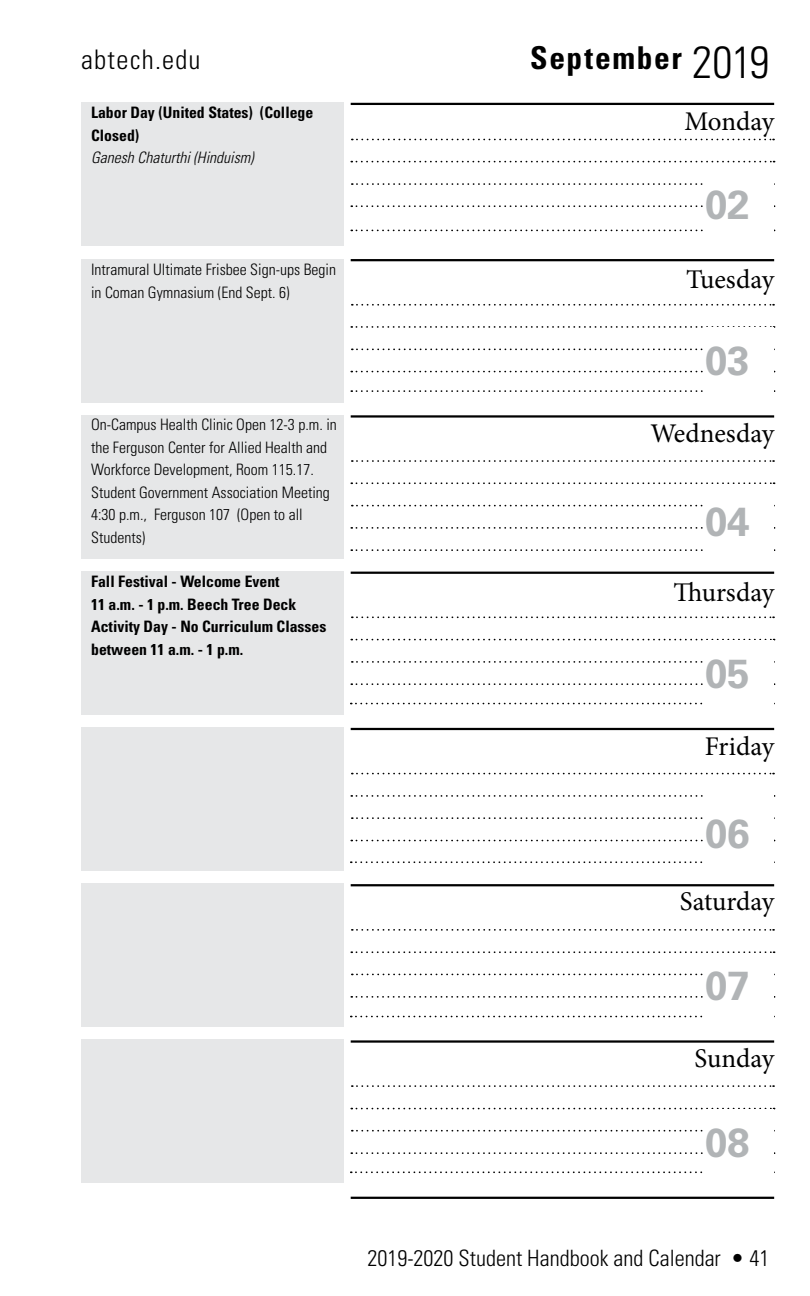
<style>
.page{position:relative;width:810px;height:1296px;background:#fff}
.page>*{position:absolute;margin:0;border:0;box-sizing:border-box;transform-origin:0 0}
.t1{font:700 40.5px "Univers LT Std";color:#b1b4b6}
.t2{font:700 condensed 31.5px "Univers LT Std";letter-spacing:.055em;color:#000}
.t3{font:27px "Minion Pro";color:#000}
.t4{font:300 condensed 27px "Univers LT Std";letter-spacing:.055em;color:#000}
.t5{font:300 condensed 22.5px "Univers LT Std";color:#000}
.t6{font:300 condensed 15.75px/22.5px "Univers LT Std";color:#000}
.t7{font:700 condensed 15.75px/22.5px "Univers LT Std";color:#000}
.t8{font:italic 300 condensed 15.75px "Univers LT Std";color:#000}
.s1{font-weight:300;font-size:45px}
</style>
<div class="page">
<hr style="left:351px;top:103px;width:423px;height:2px;background:#000">
<svg style="left:352px;top:139px;width:422px;height:1px"></svg>
<svg style="left:351px;top:161px;width:424px;height:1px"></svg>
<svg style="left:352px;top:183px;width:351px;height:2px"></svg>
<svg style="left:351px;top:205px;width:424px;height:2px"></svg>
<svg style="left:351px;top:230px;width:424px;height:1px"></svg>
<hr style="left:351px;top:259px;width:423px;height:2px;background:#000">
<svg style="left:352px;top:304px;width:422px;height:2px"></svg>
<svg style="left:351px;top:326px;width:424px;height:2px"></svg>
<svg style="left:352px;top:349px;width:351px;height:1px"></svg>
<svg style="left:351px;top:371px;width:424px;height:1px"></svg>
<svg style="left:351px;top:390px;width:424px;height:2px"></svg>
<hr style="left:351px;top:415px;width:423px;height:3px;background:#000">
<svg style="left:352px;top:460px;width:422px;height:2px"></svg>
<svg style="left:351px;top:482px;width:424px;height:2px"></svg>
<svg style="left:352px;top:505px;width:351px;height:1px"></svg>
<svg style="left:351px;top:527px;width:424px;height:2px"></svg>
<svg style="left:351px;top:549px;width:424px;height:2px"></svg>
<hr style="left:351px;top:572px;width:423px;height:2px;background:#000">
<svg style="left:352px;top:616px;width:422px;height:2px"></svg>
<svg style="left:351px;top:639px;width:424px;height:1px"></svg>
<svg style="left:352px;top:661px;width:351px;height:2px"></svg>
<svg style="left:351px;top:683px;width:424px;height:2px"></svg>
<svg style="left:351px;top:703px;width:352px;height:1px"></svg>
<hr style="left:351px;top:728px;width:423px;height:2px;background:#000">
<svg style="left:352px;top:773px;width:422px;height:1px"></svg>
<svg style="left:351px;top:795px;width:424px;height:2px"></svg>
<svg style="left:352px;top:817px;width:351px;height:2px"></svg>
<svg style="left:351px;top:840px;width:424px;height:1px"></svg>
<svg style="left:351px;top:861px;width:352px;height:2px"></svg>
<hr style="left:351px;top:884px;width:423px;height:2px;background:#000">
<svg style="left:352px;top:929px;width:422px;height:2px"></svg>
<svg style="left:351px;top:951px;width:424px;height:2px"></svg>
<svg style="left:352px;top:974px;width:351px;height:1px"></svg>
<svg style="left:351px;top:996px;width:424px;height:2px"></svg>
<svg style="left:351px;top:1016px;width:352px;height:1px"></svg>
<hr style="left:351px;top:1040px;width:423px;height:3px;background:#000">
<svg style="left:352px;top:1085px;width:422px;height:2px"></svg>
<svg style="left:351px;top:1108px;width:424px;height:1px"></svg>
<svg style="left:352px;top:1130px;width:351px;height:2px"></svg>
<svg style="left:351px;top:1152px;width:424px;height:2px"></svg>
<svg style="left:351px;top:1171px;width:352px;height:2px"></svg>
<hr style="left:351px;top:1197px;width:423px;height:2px;background:#000">
<div style="left:81px;top:103px;width:262px;height:143px;background:#e6e7e8"></div>
<div style="left:81px;top:260px;width:262px;height:143px;background:#e6e7e8"></div>
<div style="left:81px;top:415px;width:262px;height:143px;background:#e6e7e8"></div>
<div style="left:81px;top:572px;width:262px;height:143px;background:#e6e7e8"></div>
<div style="left:81px;top:728px;width:262px;height:143px;background:#e6e7e8"></div>
<div style="left:81px;top:883px;width:262px;height:143px;background:#e6e7e8"></div>
<div style="left:81px;top:1040px;width:262px;height:143px;background:#e6e7e8"></div>
<div style="left:705px;top:1109px;width:69px;height:66px;background:#fff"></div>
<div style="left:705px;top:953px;width:69px;height:65px;background:#fff"></div>
<div style="left:705px;top:796px;width:69px;height:75px;background:#fff"></div>
<div style="left:705px;top:641px;width:69px;height:65px;background:#fff"></div>
<div style="left:705px;top:484px;width:69px;height:74px;background:#fff"></div>
<div style="left:705px;top:328px;width:69px;height:65px;background:#fff"></div>
<div style="left:705px;top:171px;width:69px;height:66px;background:#fff"></div>
<p class="t4" style="left:81px;top:43px;width:121px">abtech.edu</p>
<p class="t2" style="left:530px;top:38px;width:241px">September <span class="s1">2019</span></p>
<p class="t7" style="left:91px;top:101px;width:224px">Labor Day (United States) (College<br>Closed)</p>
<p class="t8" style="left:91px;top:148px;width:164px">Ganesh Chaturthi (Hinduism)</p>
<p class="t6" style="left:91px;top:258px;width:246px">Intramural Ultimate Frisbee Sign-ups Begin in Coman Gymnasium (End Sept. 6)</p>
<p class="t6" style="left:91px;top:414px;width:247px">On-Campus Health Clinic Open 12-3 p.m. in the Ferguson Center for Allied Health and<br>Workforce Development, Room 115.17.</p>
<p class="t6" style="left:91px;top:481px;width:240px">Student Government Association Meeting<br>4:30 p.m., Ferguson 107 (Open to all<br>Students)</p>
<p class="t7" style="left:91px;top:570px;width:207px">Fall Festival - Welcome Event<br>11 a.m. - 1 p.m. Beech Tree Deck</p>
<p class="t7" style="left:91px;top:615px;width:237px">Activity Day - No Curriculum Classes between 11 a.m. - 1 p.m.</p>
<h3 class="t3" style="left:685px;top:103px;width:91px">Monday</h3>
<p class="t1" style="left:705px;top:181px;width:47px">02</p>
<h3 class="t3" style="left:686px;top:261px;width:90px">Tuesday</h3>
<p class="t1" style="left:705px;top:337px;width:47px">03</p>
<h3 class="t3" style="left:650px;top:415px;width:125px">Wednesday</h3>
<p class="t1" style="left:705px;top:498px;width:47px">04</p>
<h3 class="t3" style="left:673px;top:574px;width:102px">Thursday</h3>
<p class="t1" style="left:705px;top:650px;width:47px">05</p>
<h3 class="t3" style="left:705px;top:728px;width:71px">Friday</h3>
<p class="t1" style="left:705px;top:810px;width:47px">06</p>
<h3 class="t3" style="left:680px;top:883px;width:96px">Saturday</h3>
<p class="t1" style="left:705px;top:962px;width:47px">07</p>
<h3 class="t3" style="left:695px;top:1040px;width:81px">Sunday</h3>
<p class="t1" style="left:705px;top:1119px;width:47px">08</p>
<h3 class="t5" style="left:367px;top:1245px;width:404px">2019-2020 Student Handbook and Calendar • 41</h3>
</div>
